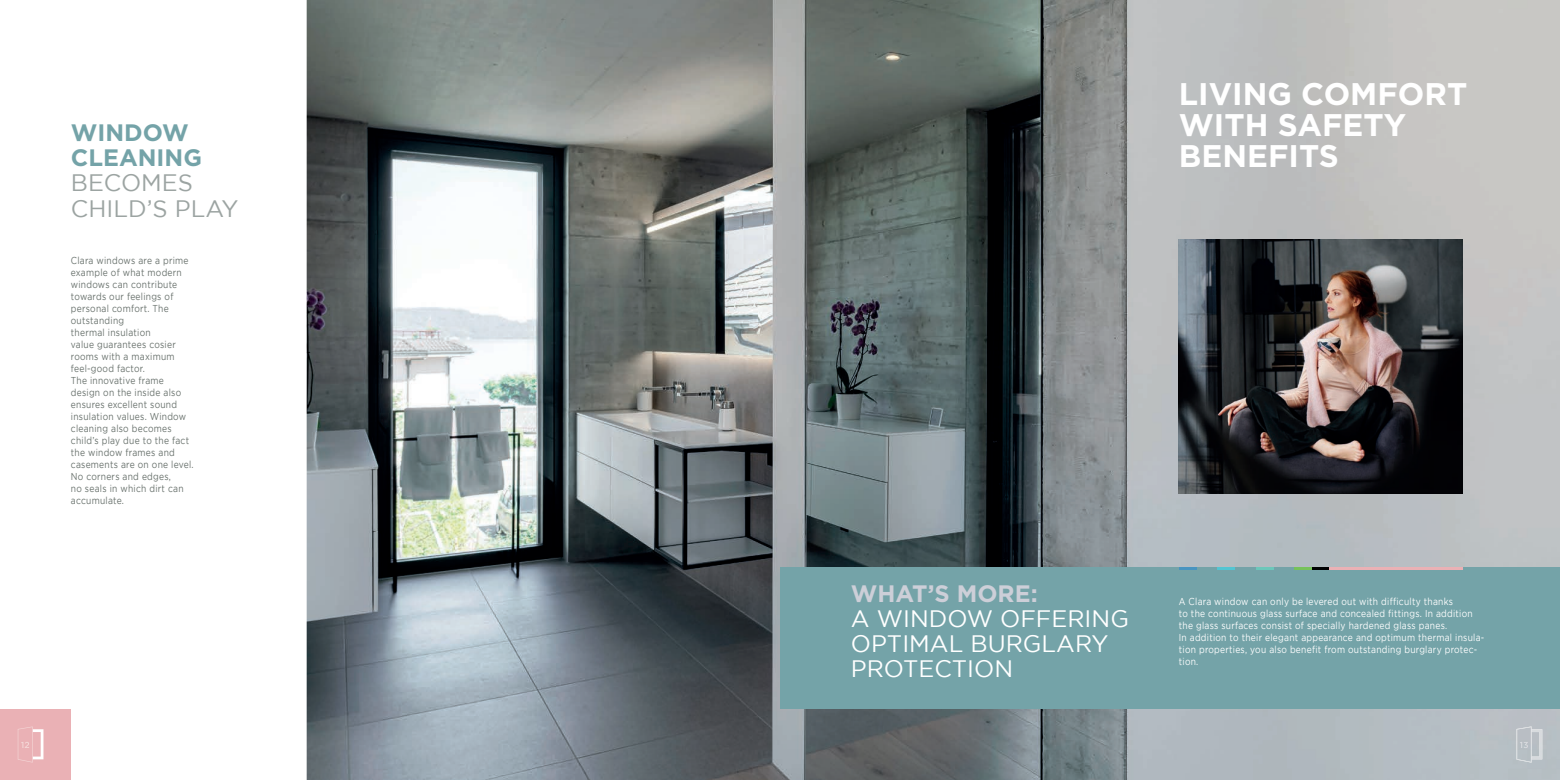
<style>
.page{position:relative;width:1560px;height:780px;background:#fff}
.page>*{position:absolute;margin:0;border:0;box-sizing:border-box;transform-origin:0 0}
.t1{font:700 31.25px/31.2px "Gotham";color:#fff}
.t2{font:23.75px/25px "Gotham";color:#fff}
.t3{font:23.75px/25px "Gotham";color:#9ca4a2}
.t4{font:700 23.75px/25px "Gotham";color:#74a3a8}
.t5{font:700 23.75px "Gotham";color:#cdcfd8}
.t6{font:10px/12px "Gotham";letter-spacing:.03em;color:#67706b;scale:.85 1}
.t7{font:10px/12px "Gotham";letter-spacing:.03em;color:#fff;scale:.85 1}
</style>
<div class="page">
<img style="left:306px;top:0;width:1253px;height:780px">
<div style="left:780px;top:567px;width:779px;height:142px;background:#74a3a8"></div>
<div style="left:0;top:709px;width:71px;height:71px;background:#eab1b5"></div>
<svg style="left:18px;top:726px;width:25px;height:36px"></svg>
<img style="left:1531px;top:729px;width:10px;height:30px">
<img style="left:1516px;top:726px;width:15px;height:36px">
<img style="left:1178px;top:239px;width:284px;height:254px">
<svg style="left:1179px;top:567px;width:17px;height:2px"></svg>
<svg style="left:1217px;top:567px;width:17px;height:2px"></svg>
<svg style="left:1256px;top:567px;width:17px;height:2px"></svg>
<svg style="left:1294px;top:567px;width:34px;height:2px"></svg>
<hr style="left:1328px;top:567px;width:134px;height:2px;background:#eab1b5">
<h2 class="t4" style="left:71px;top:120px;width:133px">WINDOW<br>CLEANING</h2>
<h2 class="t3" style="left:71px;top:170px;width:169px">BECOMES<br>CHILD’S PLAY</h2>
<p class="t6" style="left:71px;top:254px;width:146px">Clara windows are a prime example of what modern windows can contribute towards our feelings of personal comfort. The outstanding<br>thermal insulation<br>value guarantees cosier rooms with a maximum feel-good factor.<br>The innovative frame design on the inside also ensures excellent sound insulation values. Window cleaning also becomes child’s play due to the fact the window frames and casements are on one level.<br>No corners and edges,<br>no seals in which dirt can accumulate.</p>
<h1 class="t1" style="left:1178px;top:77px;width:290px">LIVING COMFORT<br>WITH SAFETY<br>BENEFITS</h1>
<h2 class="t5" style="left:850px;top:580px;width:188px">WHAT’S MORE:</h2>
<h2 class="t2" style="left:850px;top:606px;width:279px">A WINDOW OFFERING<br>OPTIMAL BURGLARY<br>PROTECTION</h2>
<p class="t7" style="left:1178px;top:595px;width:361px">A Clara window can only be levered out with difficulty thanks<br>to the continuous glass surface and concealed fittings. In addition the glass surfaces consist of specially hardened glass panes.<br>In addition to their elegant appearance and optimum thermal insula&shy;tion properties, you also benefit from outstanding burglary protec&shy;tion.</p>
</div>
